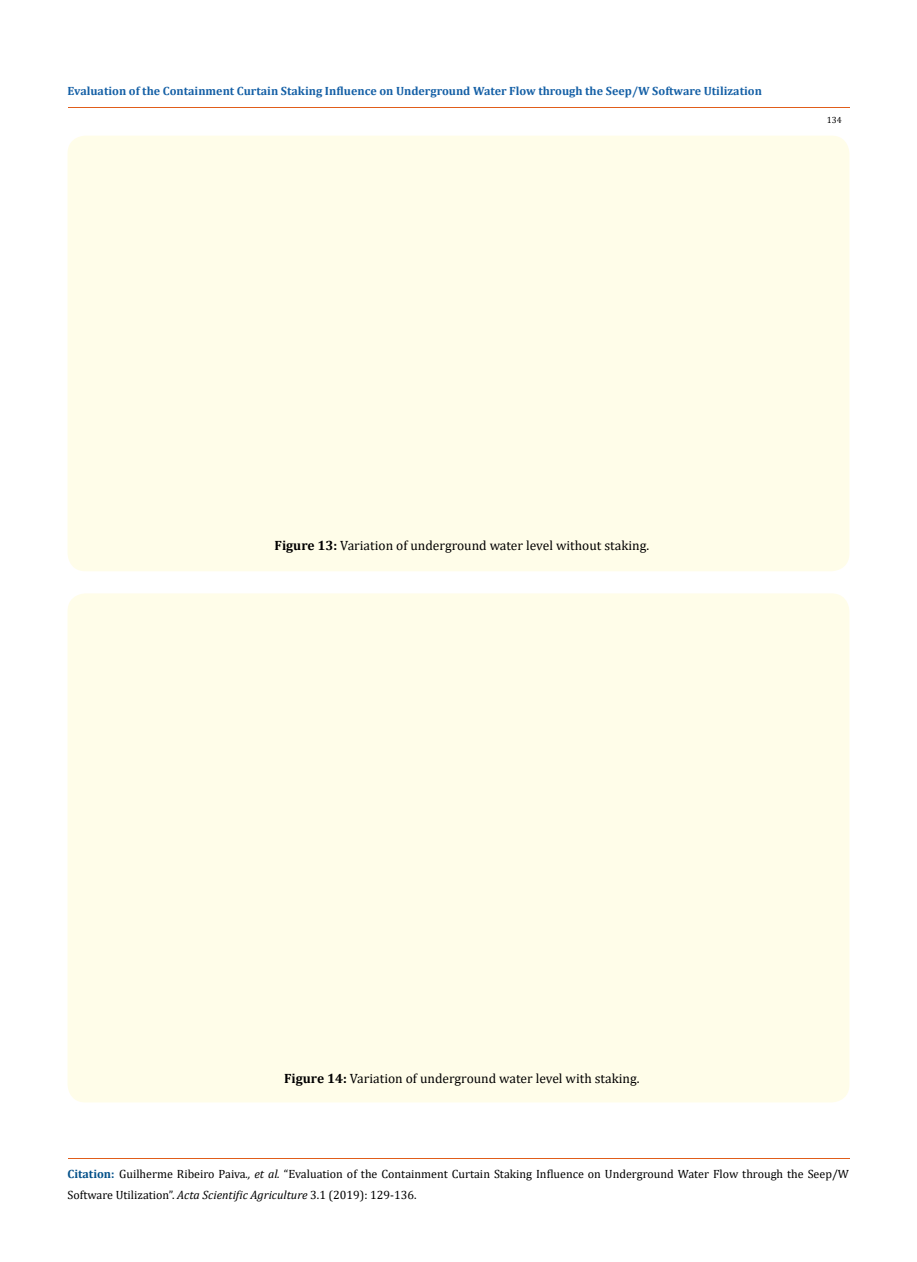
<style>
.page{position:relative;width:917px;height:1262px;background:#fff}
.page>*{position:absolute;margin:0;border:0;box-sizing:border-box;transform-origin:0 0}
.t1{font:13.5px "Cambria";color:#000}
.t2{font:12px/21px "Cambria";color:#000}
.t3{font:700 12px "Cambria";color:#1560a6}
.t4{font:9px "Cambria";color:#000}
.s1{font-weight:700}
.s2{font-weight:700;color:#035089}
.s3{font-style:italic}
</style>
<div class="page">
<div style="left:68px;top:136px;width:781px;height:435px;background:#fffde9;border-radius:18px"></div>
<div style="left:68px;top:593px;width:781px;height:509px;background:#fffde9;border-radius:18px"></div>
<hr style="left:68px;top:108px;width:781px;height:1px;background:#e05d1a">
<hr style="left:68px;top:1158px;width:781px;height:1px;background:#e05d1a">
<p class="t3" style="left:68px;top:82px;width:696px">Evaluation of the Containment Curtain Staking Influence on Underground Water Flow through the Seep/W Software Utilization</p>
<p class="t4" style="left:826px;top:115px;width:16px">134</p>
<p class="t1" style="left:274px;top:537px;width:376px"><span class="s1">Figure 13:</span> Variation of underground water level without staking.</p>
<p class="t1" style="left:284px;top:1070px;width:357px"><span class="s1">Figure 14:</span> Variation of underground water level with staking.</p>
<p class="t2" style="left:67px;top:1163px;width:783px"><span class="s2">Citation:</span> Guilherme Ribeiro Paiva<span class="s3">., et al.</span> “Evaluation of the Containment Curtain Staking Influence on Underground Water Flow through the Seep/W<br>Software Utilization”. <span class="s3">Acta Scientific Agriculture</span> 3.1 (2019): 129-136.</p>
</div>
